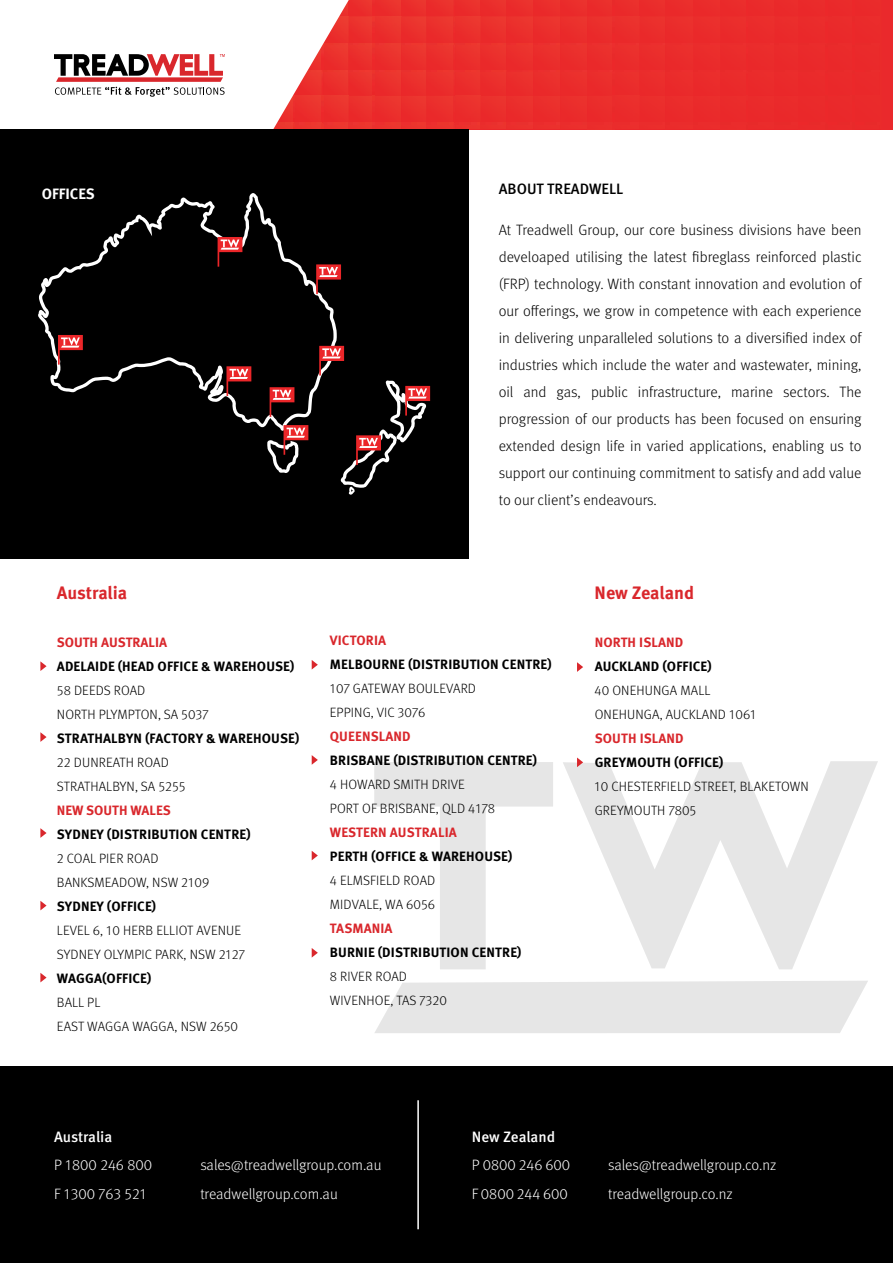
<style>
.page{position:relative;width:893px;height:1263px;background:#fff}
.page>*{position:absolute;margin:0;border:0;box-sizing:border-box;transform-origin:0 0}
.t1{font:700 18px "Meta Pro";letter-spacing:-.005em;color:#d9272c}
.t2{font:300 15px/27px "Meta Pro";color:#000;text-align:justify}
.t3{font:300 15px "Meta Pro";color:#fff}
.t4{font:500 15px "Meta Pro";letter-spacing:-.005em;color:#fff}
.t5{font:500 15px "Meta Pro";color:#000}
.t6{font:700 15px "Meta Pro";color:#fff}
.t7{font:300 13.5px/24px "Meta Pro";letter-spacing:.01em;color:#000}
.t8{font:700 13.5px "Meta Pro";letter-spacing:.01em;color:#000}
.t9{font:700 13.5px "Meta Pro";letter-spacing:.01em;color:#d9272c}
</style>
<div class="page">
<div style="left:0;top:1066px;width:893px;height:197px;background:#000"></div>
<div style="left:882px;top:0;width:11px;height:129px;background:#ea292c"></div>
<svg style="left:54px;top:0;width:826px;height:129px"></svg>
<div style="left:0;top:129px;width:468px;height:430px;background:#000"></div>
<svg style="left:38px;top:193px;width:299px;height:238px"></svg>
<svg style="left:316px;top:264px;width:25px;height:30px"></svg>
<svg style="left:218px;top:237px;width:24px;height:30px"></svg>
<svg style="left:267px;top:425px;width:41px;height:48px"></svg>
<svg style="left:270px;top:387px;width:24px;height:30px"></svg>
<svg style="left:226px;top:366px;width:25px;height:30px"></svg>
<svg style="left:58px;top:335px;width:25px;height:30px"></svg>
<svg style="left:319px;top:346px;width:111px;height:149px"></svg>
<svg style="left:374px;top:762px;width:179px;height:207px"></svg>
<svg style="left:563px;top:761px;width:315px;height:208px"></svg>
<svg style="left:375px;top:981px;width:493px;height:52px;background:#e7e7e7"></svg>
<hr style="left:417px;top:1100px;width:2px;height:129px;background:#fff">
<svg style="left:577px;top:662px;width:6px;height:10px"></svg>
<svg style="left:577px;top:757px;width:6px;height:10px"></svg>
<svg style="left:312px;top:660px;width:6px;height:9px"></svg>
<svg style="left:312px;top:755px;width:6px;height:10px"></svg>
<svg style="left:312px;top:851px;width:6px;height:9px"></svg>
<svg style="left:312px;top:948px;width:6px;height:9px"></svg>
<svg style="left:40px;top:661px;width:7px;height:10px"></svg>
<svg style="left:40px;top:732px;width:7px;height:10px"></svg>
<svg style="left:40px;top:828px;width:7px;height:10px"></svg>
<svg style="left:40px;top:901px;width:7px;height:9px"></svg>
<svg style="left:40px;top:973px;width:7px;height:9px"></svg>
<p class="t6" style="left:42px;top:182px;width:55px">OFFICES</p>
<p class="t5" style="left:499px;top:177px;width:126px">ABOUT TREADWELL</p>
<p class="t2" style="left:499px;top:216px;width:364px">At Treadwell Group, our core business divisions have been develoaped utilising the latest fibreglass reinforced plastic (FRP) technology. With constant innovation and evolution of our offerings, we grow in competence with each experience in delivering unparalleled solutions to a diversified index of industries which include the water and wastewater, mining, oil and gas, public infrastructure, marine sectors. The progression of our products has been focused on ensuring extended design life in varied applications, enabling us to support our continuing commitment to satisfy and add value to our client’s endeavours.</p>
<p class="t1" style="left:57px;top:578px;width:72px">Australia</p>
<p class="t9" style="left:57px;top:631px;width:112px">SOUTH AUSTRALIA</p>
<p class="t8" style="left:57px;top:655px;width:239px">ADELAIDE (HEAD OFFICE &amp; WAREHOUSE)</p>
<p class="t7" style="left:57px;top:677px;width:153px">58 DEEDS ROAD<br>NORTH PLYMPTON, SA 5037</p>
<p class="t8" style="left:57px;top:727px;width:244px">STRATHALBYN (FACTORY &amp; WAREHOUSE)</p>
<p class="t7" style="left:57px;top:749px;width:130px">22 DUNREATH ROAD<br>STRATHALBYN, SA 5255</p>
<p class="t9" style="left:57px;top:799px;width:115px">NEW SOUTH WALES</p>
<p class="t8" style="left:57px;top:823px;width:195px">SYDNEY (DISTRIBUTION CENTRE)</p>
<p class="t7" style="left:57px;top:845px;width:154px">2 COAL PIER ROAD<br>BANKSMEADOW, NSW 2109</p>
<p class="t8" style="left:57px;top:895px;width:101px">SYDNEY (OFFICE)</p>
<p class="t7" style="left:57px;top:917px;width:190px">LEVEL 6, 10 HERB ELLIOT AVENUE<br>SYDNEY OLYMPIC PARK, NSW 2127</p>
<p class="t8" style="left:57px;top:967px;width:96px">WAGGA(OFFICE)</p>
<p class="t7" style="left:57px;top:989px;width:183px">BALL PL<br>EAST WAGGA WAGGA, NSW 2650</p>
<p class="t9" style="left:330px;top:629px;width:58px">VICTORIA</p>
<p class="t8" style="left:330px;top:653px;width:223px">MELBOURNE (DISTRIBUTION CENTRE)</p>
<p class="t7" style="left:330px;top:675px;width:148px">107 GATEWAY BOULEVARD<br>EPPING, VIC 3076</p>
<p class="t9" style="left:330px;top:725px;width:82px">QUEENSLAND</p>
<p class="t8" style="left:330px;top:749px;width:209px">BRISBANE (DISTRIBUTION CENTRE)</p>
<p class="t7" style="left:330px;top:771px;width:167px">4 HOWARD SMITH DRIVE<br>PORT OF BRISBANE, QLD 4178</p>
<p class="t9" style="left:330px;top:821px;width:128px">WESTERN AUSTRALIA</p>
<p class="t8" style="left:330px;top:845px;width:184px">PERTH (OFFICE &amp; WAREHOUSE)</p>
<p class="t7" style="left:330px;top:867px;width:107px">4 ELMSFIELD ROAD<br>MIDVALE, WA 6056</p>
<p class="t9" style="left:330px;top:917px;width:64px">TASMANIA</p>
<p class="t8" style="left:330px;top:941px;width:193px">BURNIE (DISTRIBUTION CENTRE)</p>
<p class="t7" style="left:330px;top:963px;width:119px">8 RIVER ROAD<br>WIVENHOE, TAS 7320</p>
<p class="t1" style="left:595px;top:578px;width:101px">New Zealand</p>
<p class="t9" style="left:595px;top:631px;width:90px">NORTH ISLAND</p>
<p class="t8" style="left:595px;top:655px;width:119px">AUCKLAND (OFFICE)</p>
<p class="t7" style="left:595px;top:677px;width:163px">40 ONEHUNGA MALL<br>ONEHUNGA, AUCKLAND 1061</p>
<p class="t9" style="left:595px;top:727px;width:91px">SOUTH ISLAND</p>
<p class="t8" style="left:595px;top:751px;width:130px">GREYMOUTH (OFFICE)</p>
<p class="t7" style="left:595px;top:773px;width:216px">10 CHESTERFIELD STREET, BLAKETOWN<br>GREYMOUTH 7805</p>
<p class="t4" style="left:54px;top:1125px;width:60px">Australia</p>
<p class="t4" style="left:472px;top:1125px;width:85px">New Zealand</p>
<p class="t3" style="left:54px;top:1154px;width:100px">P 1800 246 800</p>
<p class="t3" style="left:200px;top:1154px;width:183px">sales@treadwellgroup.com.au</p>
<p class="t3" style="left:472px;top:1154px;width:100px">P 0800 246 600</p>
<p class="t3" style="left:608px;top:1154px;width:170px">sales@treadwellgroup.co.nz</p>
<p class="t3" style="left:54px;top:1183px;width:94px">F 1300 763 521</p>
<p class="t3" style="left:200px;top:1183px;width:139px">treadwellgroup.com.au</p>
<p class="t3" style="left:472px;top:1183px;width:97px">F 0800 244 600</p>
<p class="t3" style="left:608px;top:1183px;width:126px">treadwellgroup.co.nz</p>
</div>
